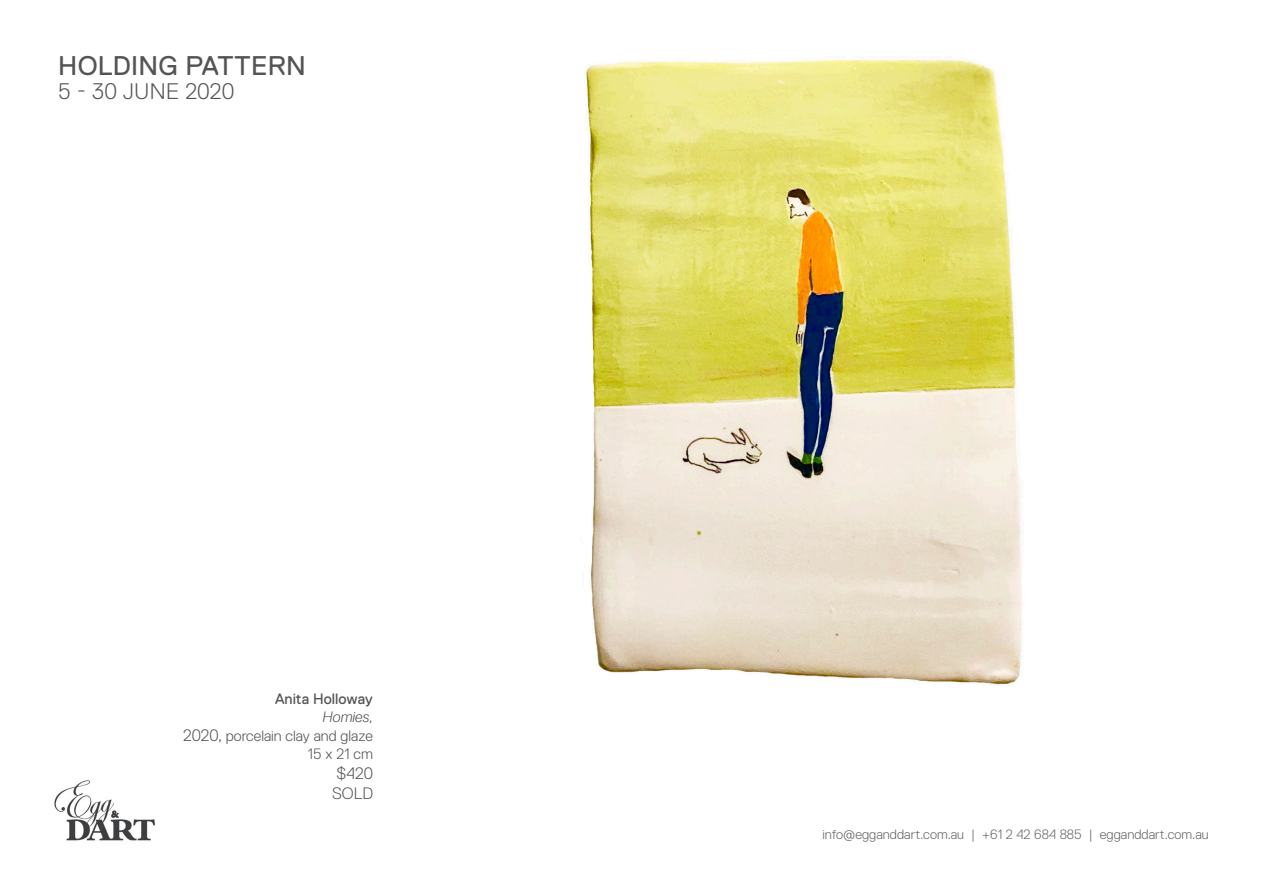
<style>
.page{position:relative;width:1263px;height:893px;background:#fff}
.page>*{position:absolute;margin:0;border:0;box-sizing:border-box;transform-origin:0 0}
.t1{font:27px "Replica";letter-spacing:.01em;color:#535555}
.t2{font:300 22.5px "Replica";letter-spacing:.01em;color:#535555}
.image_text_title__ye{font:300 16.5px/19.8px "Replica";color:#535555}
.image_text_title__ye-2{font:300 15px/18px "Replica";color:#535555;text-align:right}
.image_text_title__ye-3{font:15px/18px "Replica";color:#535555;text-align:right}
.t3{font:300 13.5px "Replica";color:#666868}
.s1{font-weight:300;font-style:italic}
.s2{font-size:16.5px}
</style>
<div class="page">
<img style="left:54px;top:780px;width:101px;height:61px">
<img style="left:586px;top:59px;width:436px;height:626px">
<h1 class="t1" style="left:58px;top:51px;width:249px">HOLDING PATTERN</h1>
<h2 class="t2" style="left:58px;top:79px;width:178px">5 - 30 JUNE 2020</h2>
<p class="image_text_title__ye-3" style="left:275px;top:689px;width:99px">Anita Holloway<br><span class="s1">Homies,</span></p>
<p class="image_text_title__ye-2" style="left:183px;top:727px;width:191px"><span class="s2">2020,</span> porcelain clay and glaze<br>15 x 21 cm</p>
<p class="image_text_title__ye" style="left:332px;top:764px;width:42px">$420<br>SOLD</p>
<p class="t3" style="left:822px;top:827px;width:388px">info@egganddart.com.au | +61 2 42 684 885 | egganddart.com.au</p>
</div>
